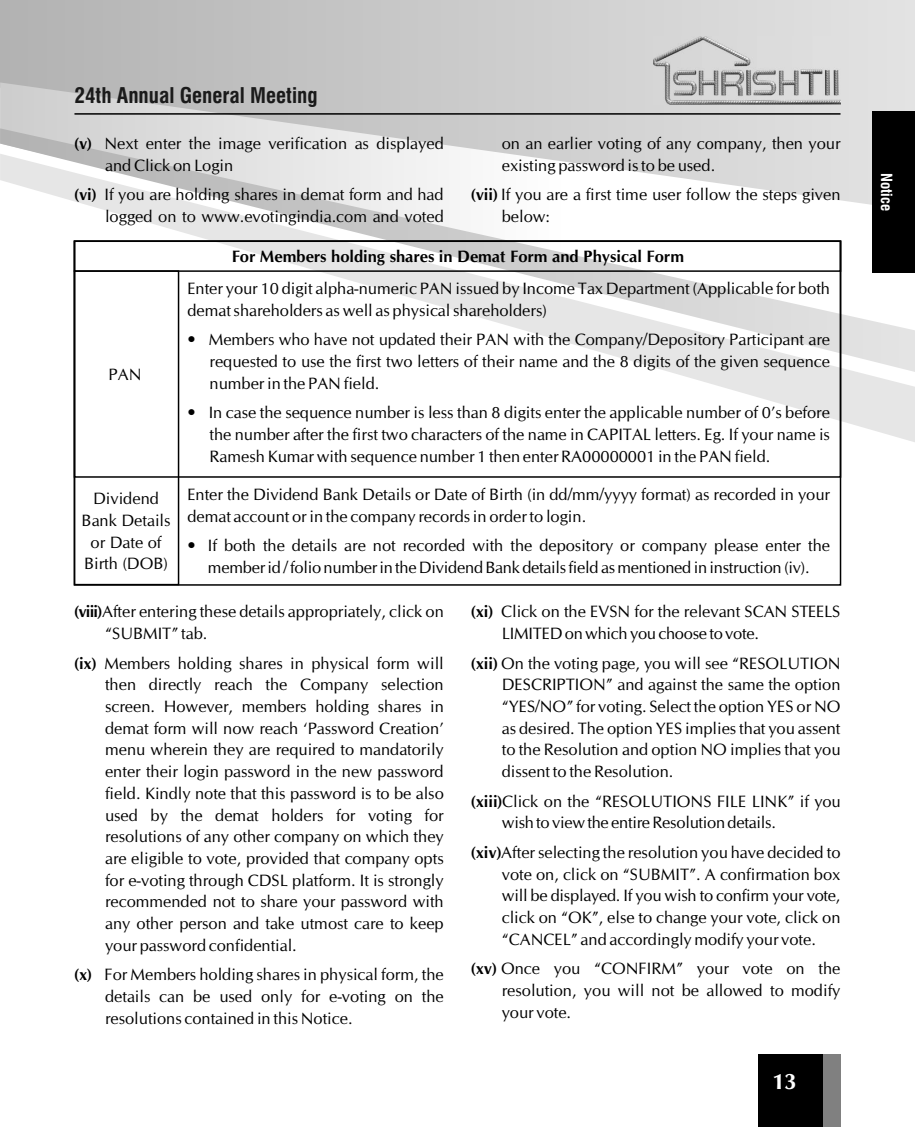
<style>
.page{position:relative;width:915px;height:1127px;background:#fff}
.page>*{position:absolute;margin:0;border:0;box-sizing:border-box;transform-origin:0 0}
.t1{font:700 22.5px "CG Omega";color:#fff}
.t2{font:700 condensed 21.15px "Swiss 721 BT";color:#1a1a1a}
.t3{font:16.5px/21.8px "CG Omega";color:#000}
.t4{font:700 16.5px "CG Omega";color:#000}
.t5{font:700 condensed 15px "Swiss 721 BT";color:#fff}
.s1{font-weight:700}
</style>
<div class="page">
<svg style="left:0;top:0;width:914px;height:82px;background:#c8c8c8"></svg>
<svg style="left:0;top:82px;width:914px;height:46px;background:#cdcdcd"></svg>
<svg style="left:73px;top:373px;width:841px;height:70px"></svg>
<svg style="left:0;top:128px;width:914px;height:245px"></svg>
<img style="left:653px;top:37px;width:187px;height:67px">
<hr style="left:74px;top:113px;width:766px;height:2px;background:#000">
<div style="left:757px;top:1054px;width:83px;height:73px;background:#000"></div>
<div style="left:822px;top:1054px;width:18px;height:73px;background:#808080"></div>
<div style="left:74px;top:270px;width:105px;height:315px;border:1px solid #000"></div>
<div style="left:74px;top:240px;width:767px;height:32px;border:1px solid #000"></div>
<div style="left:872px;top:111px;width:42px;height:161px;background:#000"></div>
<p class="t2" style="left:74px;top:87px;width:244px">24th Annual General Meeting</p>
<p class="t3" style="left:105px;top:134px;width:340px;text-indent:-31px"><span class="s1">(v)</span> Next enter the image verification as displayed and Click on Login</p>
<p class="t3" style="left:74px;top:185px;width:370px;text-align:right"><span class="s1">(vi)</span> If you are holding shares in demat form and had logged on to www.evotingindia.com and voted</p>
<p class="t3" style="left:501px;top:134px;width:340px">on an earlier voting of any company, then your existing password is to be used.</p>
<p class="t3" style="left:501px;top:185px;width:340px;text-indent:-31px"><span class="s1">(vii)</span> If you are a first time user follow the steps given below:</p>
<p class="t4" style="left:231px;top:250px;width:453px">For Members holding shares in Demat Form and Physical Form</p>
<p class="t3" style="left:187px;top:279px;width:644px">Enter your 10 digit alpha-numeric PAN issued by Income Tax Department (Applicable for both demat shareholders as well as physical shareholders)</p>
<p class="t3" style="left:209px;top:330px;width:621px;text-align:justify;text-indent:-22px">• Members who have not updated their PAN with the Company/Depository Participant are requested to use the first two letters of their name and the 8 digits of the given sequence number in the PAN field.</p>
<p class="t3" style="left:209px;top:403px;width:621px;text-align:justify;text-indent:-22px">• In case the sequence number is less than 8 digits enter the applicable number of 0’s before the number after the first two characters of the name in CAPITAL letters. Eg. If your name is Ramesh Kumar with sequence number 1 then enter RA00000001 in the PAN field.</p>
<p class="t3" style="left:187px;top:485px;width:644px">Enter the Dividend Bank Details or Date of Birth (in dd/mm/yyyy format) as recorded in your demat account or in the company records in order to login.</p>
<p class="t3" style="left:187px;top:536px;width:644px;text-align:center">• If both the details are not recorded with the depository or company please enter the memberid / folio numberin theDividendBankdetailsfield asmentioned in instruction (iv).</p>
<p class="t3" style="left:109px;top:365px;width:34px">PAN</p>
<p class="t3" style="left:82px;top:489px;width:90px;text-align:center">Dividend<br>Bank Details or Date of<br>Birth (DOB)</p>
<p class="t3" style="left:105px;top:602px;width:340px;text-indent:-31px"><span class="s1">(viii)</span>After entering these details appropriately, click on “SUBMIT” tab.</p>
<p class="t3" style="left:105px;top:653px;width:340px;text-align:justify;text-indent:-31px"><span class="s1">(ix)</span> Members holding shares in physical form will then directly reach the Company selection screen. However, members holding shares in demat form will now reach ‘Password Creation’ menu wherein they are required to mandatorily enter their login password in the new password field. Kindly note that this password is to be also used by the demat holders for voting for resolutions of any other company on which they are eligible to vote, provided that company opts for e-voting through CDSL platform. It is strongly recommended not to share your password with any other person and take utmost care to keep your password confidential.</p>
<p class="t3" style="left:105px;top:965px;width:340px;text-align:justify;text-indent:-31px"><span class="s1">(x)</span> For Members holding shares in physical form, the details can be used only for e-voting on the resolutions contained in this Notice.</p>
<p class="t3" style="left:501px;top:602px;width:340px;text-indent:-31px"><span class="s1">(xi)</span> Click on the EVSN for the relevant SCAN STEELS<br>LIMITEDonwhich you choose to vote.</p>
<p class="t3" style="left:501px;top:653px;width:340px;text-align:justify;text-indent:-31px"><span class="s1">(xii)</span> On the voting page, you will see “RESOLUTION DESCRIPTION” and against the same the option “YES/NO” for voting. Select the option YES or NO as desired. The option YES implies that you assent to the Resolution and option NO implies that you dissent to the Resolution.</p>
<p class="t3" style="left:501px;top:791px;width:340px;text-indent:-31px"><span class="s1">(xiii)</span>Click on the “RESOLUTIONS FILE LINK” if you wish to viewthe entireResolution details.</p>
<p class="t3" style="left:501px;top:843px;width:340px;text-align:justify;text-indent:-31px"><span class="s1">(xiv)</span>After selecting the resolution you have decided to vote on, click on “SUBMIT”. A confirmation box will be displayed. If you wish to confirm your vote, click on “OK”, else to change your vote, click on “CANCEL” and accordingly modify your vote.</p>
<p class="t3" style="left:501px;top:959px;width:340px;text-align:justify;text-indent:-31px"><span class="s1">(xv)</span> Once you “CONFIRM” your vote on the resolution, you will not be allowed to modify your vote.</p>
<h1 class="t1" style="left:771px;top:1072px;width:26px">13</h1>
<p class="t5" style="left:892px;top:173px;width:39px;rotate:90deg">Notice</p>
</div>
